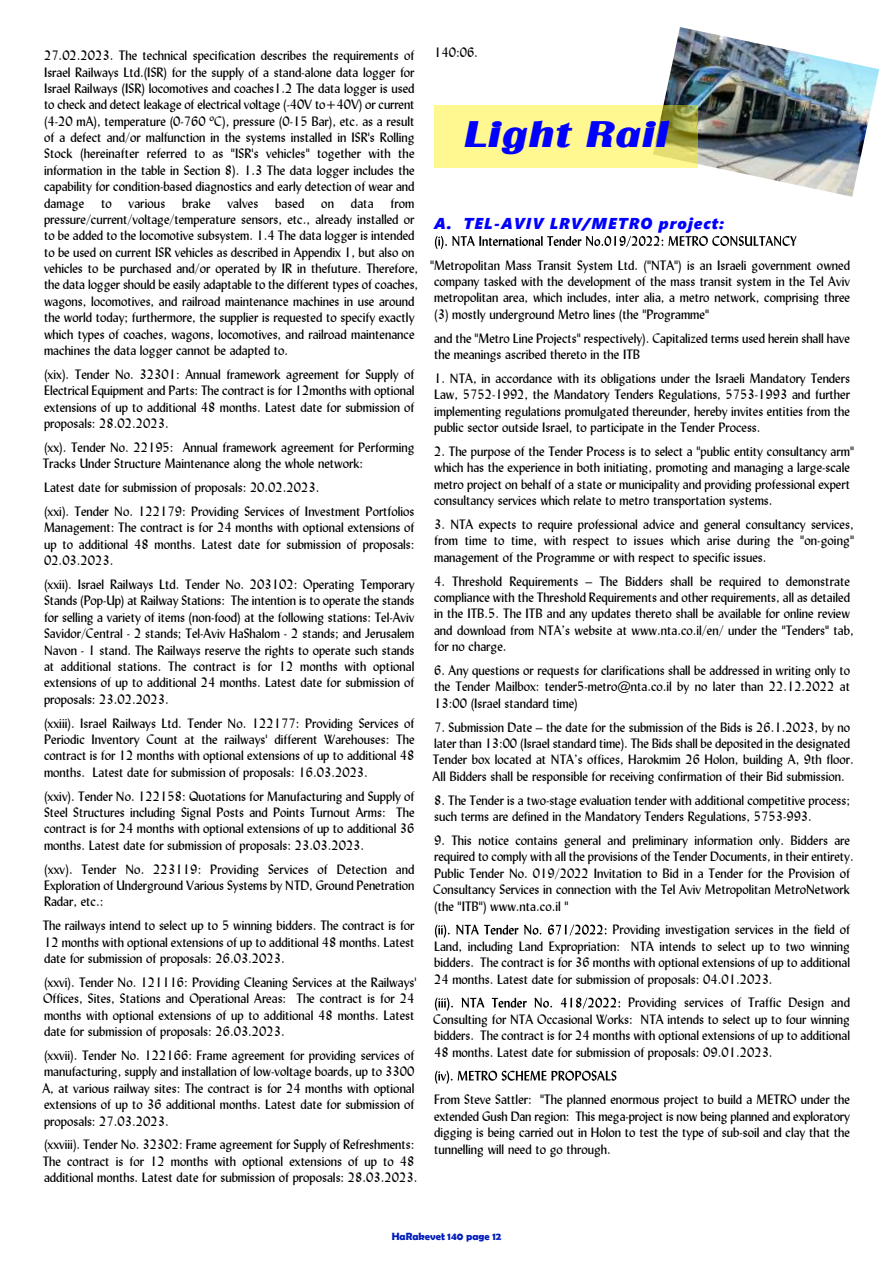
<style>
.page{position:relative;width:893px;height:1263px;background:#fff}
.page>*{position:absolute;margin:0;border:0;box-sizing:border-box;transform-origin:0 0}
.t1{font:italic 36px "Grenoble Heavy SF Bold";letter-spacing:.05em;color:#00f;scale:1.2 1}
.t2{font:italic 15.75px "Segoe UI Black";letter-spacing:.065em;color:#00f}
.t3{font:13.5px/16.4px "Lydian BT";color:#000;text-align:justify}
.t4{font:700 10.5px "Berlin Sans FB Demi";color:#001cbb}
</style>
<div class="page">
<svg style="left:435px;top:236px;width:362px;height:13px"></svg>
<svg style="left:435px;top:924px;width:15px;height:14px"></svg>
<svg style="left:456px;top:924px;width:86px;height:11px"></svg>
<svg style="left:548px;top:924px;width:59px;height:12px"></svg>
<svg style="left:435px;top:997px;width:18px;height:14px"></svg>
<svg style="left:461px;top:997px;width:24px;height:10px"></svg>
<svg style="left:491px;top:998px;width:36px;height:10px"></svg>
<svg style="left:534px;top:997px;width:18px;height:11px"></svg>
<svg style="left:561px;top:997px;width:59px;height:12px"></svg>
<svg style="left:435px;top:1070px;width:181px;height:14px"></svg>
<img style="left:663px;top:27px;width:216px;height:170px">
<div style="left:434px;top:105px;width:264px;height:63px;background:#ffed00;opacity:.44"></div>
<p class="t3" style="left:44px;top:48px;width:376px;text-align:left">27.02.2023. The technical specification describes the requirements of Israel Railways Ltd.(ISR) for the supply of a stand-alone data logger for Israel Railways (ISR) locomotives and coaches1.2 The data logger is used to check and detect leakage of electrical voltage (-40V to+40V) or current (4-20 mA), temperature (0-760 ºC), pressure (0-15 Bar), etc. as a result of a defect and/or malfunction in the systems installed in ISR's Rolling Stock (hereinafter referred to as "ISR's vehicles" together with the information in the table in Section 8). 1.3 The data logger includes the capability for condition-based diagnostics and early detection of wear and damage to various brake valves based on data from pressure/current/voltage/temperature sensors, etc., already installed or to be added to the locomotive subsystem. 1.4 The data logger is intended to be used on current ISR vehicles as described in Appendix 1, but also on vehicles to be purchased and/or operated by IR in thefuture. Therefore, the data logger should be easily adaptable to the different types of coaches, wagons, locomotives, and railroad maintenance machines in use around the world today; furthermore, the supplier is requested to specify exactly which types of coaches, wagons, locomotives, and railroad maintenance machines the data logger cannot be adapted to.</p>
<p class="t3" style="left:44px;top:367px;width:372px">(xix). Tender No. 32301: Annual framework agreement for Supply of Electrical Equipment and Parts: The contract is for 12months with optional extensions of up to additional 48 months. Latest date for submission of proposals: 28.02.2023.</p>
<p class="t3" style="left:43px;top:440px;width:373px">(xx). Tender No. 22195: Annual framework agreement for Performing<br>Tracks Under Structure Maintenance along the whole network:</p>
<p class="t3" style="left:44px;top:477px;width:372px;line-height:23.9px">Latest date for submission of proposals: 20.02.2023.<br>(xxi). Tender No. 122179: Providing Services of Investment Portfolios</p>
<p class="t3" style="left:44px;top:521px;width:372px">Management: The contract is for 24 months with optional extensions of up to additional 48 months. Latest date for submission of proposals:<br>02.03.2023.</p>
<p class="t3" style="left:44px;top:577px;width:372px">(xxii). Israel Railways Ltd. Tender No. 203102: Operating Temporary Stands (Pop-Up) at Railway Stations: The intention is to operate the stands for selling a variety of items (non-food) at the following stations: Tel-Aviv Savidor/Central - 2 stands; Tel-Aviv HaShalom - 2 stands; and Jerusalem Navon - 1 stand. The Railways reserve the rights to operate such stands at additional stations. The contract is for 12 months with optional extensions of up to additional 24 months. Latest date for submission of proposals: 23.02.2023.</p>
<p class="t3" style="left:44px;top:716px;width:372px">(xxiii). Israel Railways Ltd. Tender No. 122177: Providing Services of Periodic Inventory Count at the railways' different Warehouses: The contract is for 12 months with optional extensions of up to additional 48 months. Latest date for submission of proposals: 16.03.2023.</p>
<p class="t3" style="left:44px;top:789px;width:372px">(xxiv). Tender No. 122158: Quotations for Manufacturing and Supply of Steel Structures including Signal Posts and Points Turnout Arms: The contract is for 24 months with optional extensions of up to additional 36 months. Latest date for submission of proposals: 23.03.2023.</p>
<p class="t3" style="left:44px;top:862px;width:372px">(xxv). Tender No. 223119: Providing Services of Detection and Exploration of Underground Various Systems by NTD, Ground Penetration Radar, etc.:</p>
<p class="t3" style="left:43px;top:919px;width:373px">The railways intend to select up to 5 winning bidders. The contract is for 12 months with optional extensions of up to additional 48 months. Latest date for submission of proposals: 26.03.2023.</p>
<p class="t3" style="left:43px;top:975px;width:375px;text-align:left">(xxvi). Tender No. 121116: Providing Cleaning Services at the Railways' Offices, Sites, Stations and Operational Areas: The contract is for 24 months with optional extensions of up to additional 48 months. Latest date for submission of proposals: 26.03.2023.</p>
<p class="t3" style="left:42px;top:1048px;width:374px">(xxvii). Tender No. 122166: Frame agreement for providing services of manufacturing, supply and installation of low-voltage boards, up to 3300<br>A, at various railway sites: The contract is for 24 months with optional extensions of up to 36 additional months. Latest date for submission of proposals: 27.03.2023.</p>
<p class="t3" style="left:43px;top:1138px;width:376px;text-align:left">(xxviii). Tender No. 32302: Frame agreement for Supply of Refreshments:<br>The contract is for 12 months with optional extensions of up to 48 additional months. Latest date for submission of proposals: 28.03.2023.</p>
<p class="t3" style="left:434px;top:45px;width:45px">140:06.</p>
<h1 class="t1" style="left:463px;top:120px;width:171px">Light Rail</h1>
<p class="t2" style="left:434px;top:217px;width:292px">A. TEL-AVIV LRV/METRO project:</p>
<p class="t3" style="left:430px;top:258px;width:421px">"Metropolitan Mass Transit System Ltd. ("NTA") is an Israeli government owned company tasked with the development of the mass transit system in the Tel Aviv metropolitan area, which includes, inter alia, a metro network, comprising three (3) mostly underground Metro lines (the "Programme"</p>
<p class="t3" style="left:434px;top:331px;width:417px">and the "Metro Line Projects" respectively). Capitalized terms used herein shall have the meanings ascribed thereto in the ITB</p>
<p class="t3" style="left:434px;top:371px;width:417px">1. NTA, in accordance with its obligations under the Israeli Mandatory Tenders Law, 5752-1992, the Mandatory Tenders Regulations, 5753-1993 and further implementing regulations promulgated thereunder, hereby invites entities from the public sector outside Israel, to participate in the Tender Process.</p>
<p class="t3" style="left:434px;top:444px;width:421px;text-align:left">2. The purpose of the Tender Process is to select a "public entity consultancy arm" which has the experience in both initiating, promoting and managing a large-scale metro project on behalf of a state or municipality and providing professional expert consultancy services which relate to metro transportation systems.</p>
<p class="t3" style="left:434px;top:517px;width:421px">3. NTA expects to require professional advice and general consultancy services, from time to time, with respect to issues which arise during the "on-going" management of the Programme or with respect to specific issues.</p>
<p class="t3" style="left:434px;top:574px;width:421px;text-align:left">4. Threshold Requirements – The Bidders shall be required to demonstrate compliance with the Threshold Requirements and other requirements, all as detailed in the ITB.5. The ITB and any updates thereto shall be available for online review and download from NTA’s website at www.nta.co.il/en/ under the "Tenders" tab, for no charge.</p>
<p class="t3" style="left:434px;top:663px;width:417px">6. Any questions or requests for clarifications shall be addressed in writing only to the Tender Mailbox: tender5-metro@nta.co.il by no later than 22.12.2022 at 13:00 (Israel standard time)</p>
<p class="t3" style="left:433px;top:720px;width:423px;text-align:left">7. Submission Date – the date for the submission of the Bids is 26.1.2023, by no later than 13:00 (Israel standard time). The Bids shall be deposited in the designated Tender box located at NTA’s offices, Harokmim 26 Holon, building A, 9th floor.<br>All Bidders shall be responsible for receiving confirmation of their Bid submission.</p>
<p class="t3" style="left:434px;top:793px;width:417px">8. The Tender is a two-stage evaluation tender with additional competitive process; such terms are defined in the Mandatory Tenders Regulations, 5753-993.</p>
<p class="t3" style="left:433px;top:833px;width:422px;text-align:left">9. This notice contains general and preliminary information only. Bidders are required to comply with all the provisions of the Tender Documents, in their entirety.<br>Public Tender No. 019/2022 Invitation to Bid in a Tender for the Provision of Consultancy Services in connection with the Tel Aviv Metropolitan MetroNetwork (the ''ITB'') www.nta.co.il "</p>
<p class="t3" style="left:434px;top:923px;width:417px;text-indent:178px">Providing investigation services in the field of Land, including Land Expropriation: NTA intends to select up to two winning bidders. The contract is for 36 months with optional extensions of up to additional 24 months. Latest date for submission of proposals: 04.01.2023.</p>
<p class="t3" style="left:433px;top:996px;width:418px;text-indent:195px">Providing services of Traffic Design and Consulting for NTA Occasional Works: NTA intends to select up to four winning bidders. The contract is for 24 months with optional extensions of up to additional 48 months. Latest date for submission of proposals: 09.01.2023.</p>
<p class="t3" style="left:434px;top:1093px;width:417px">From Steve Sattler: "The planned enormous project to build a METRO under the extended Gush Dan region: This mega-project is now being planned and exploratory digging is being carried out in Holon to test the type of sub-soil and clay that the tunnelling will need to go through.</p>
<p class="t4" style="left:392px;top:1230px;width:111px">HaRakevet 140 page 12</p>
</div>
